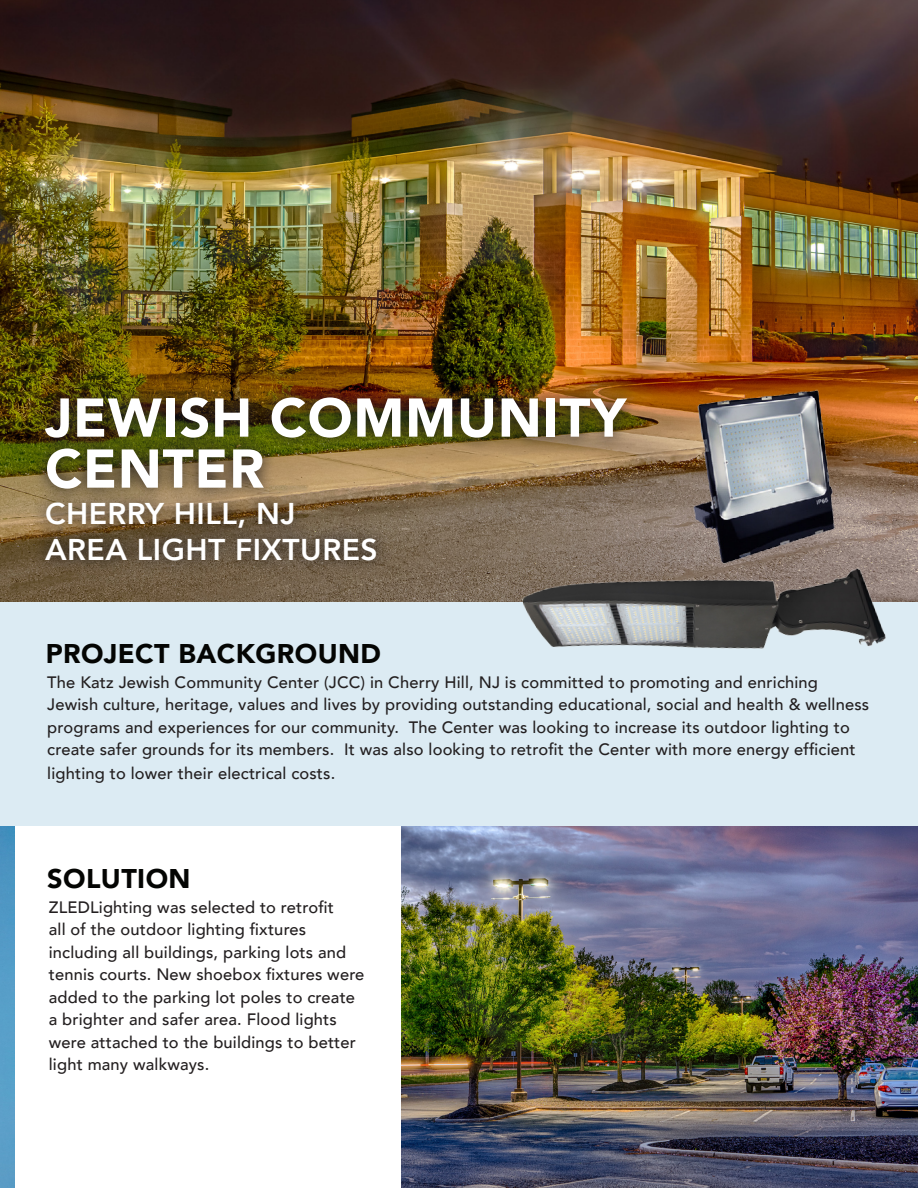
<style>
.page{position:relative;width:918px;height:1188px;background:#fff}
.page>*{position:absolute;margin:0;border:0;box-sizing:border-box;transform-origin:0 0}
.Subline{font:900 54px "Avenir";letter-spacing:.015em;color:#fff}
.Subline-2{font:800 30px "Avenir";letter-spacing:.015em;color:#fff}
.Subline-3{font:900 27px "Avenir";letter-spacing:.015em;color:#040503}
.Body_copy{font:500 16.5px/22.5px "Avenir";letter-spacing:.01em;color:#231f20}
</style>
<div class="page">
<img style="left:0;top:826px;width:15px;height:362px">
<div style="left:0;top:599px;width:918px;height:227px;background:#dcebf3"></div>
<img style="left:0;top:0;width:918px;height:602px">
<img style="left:31px;top:383px;width:609px;height:192px">
<img style="left:402px;top:826px;width:516px;height:362px">
<img style="left:663px;top:372px;width:206px;height:99px">
<img style="left:496px;top:471px;width:407px;height:178px">
<p class="Subline" style="left:45px;top:372px;width:582px">JEWISH COMMUNITY</p>
<p class="Subline" style="left:45px;top:423px;width:221px">CENTER</p>
<p class="Subline-2" style="left:45px;top:490px;width:252px">CHERRY HILL, NJ</p>
<p class="Subline-2" style="left:45px;top:526px;width:334px">AREA LIGHT FIXTURES</p>
<p class="Subline-3" style="left:46px;top:630px;width:337px">PROJECT BACKGROUND</p>
<p class="Body_copy" style="left:47px;top:670px;width:772px">The Katz Jewish Community Center (JCC) in Cherry Hill, NJ is committed to promoting and enriching</p>
<p class="Body_copy" style="left:47px;top:692px;width:823px">Jewish culture, heritage, values and lives by providing outstanding educational, social and health &amp; wellness programs and experiences for our community. The Center was looking to increase its outdoor lighting to create safer grounds for its members. It was also looking to retrofit the Center with more energy efficient</p>
<p class="Body_copy" style="left:47px;top:761px;width:290px">lighting to lower their electrical costs.</p>
<p class="Subline-3" style="left:47px;top:855px;width:145px">SOLUTION</p>
<p class="Body_copy" style="left:49px;top:895px;width:287px">ZLEDLighting was selected to retrofit</p>
<p class="Body_copy" style="left:49px;top:917px;width:259px">all of the outdoor lighting fixtures</p>
<p class="Body_copy" style="left:49px;top:940px;width:317px">including all buildings, parking lots and tennis courts. New shoebox fixtures were added to the parking lot poles to create a brighter and safer area. Flood lights were attached to the buildings to better light many walkways.</p>
</div>
